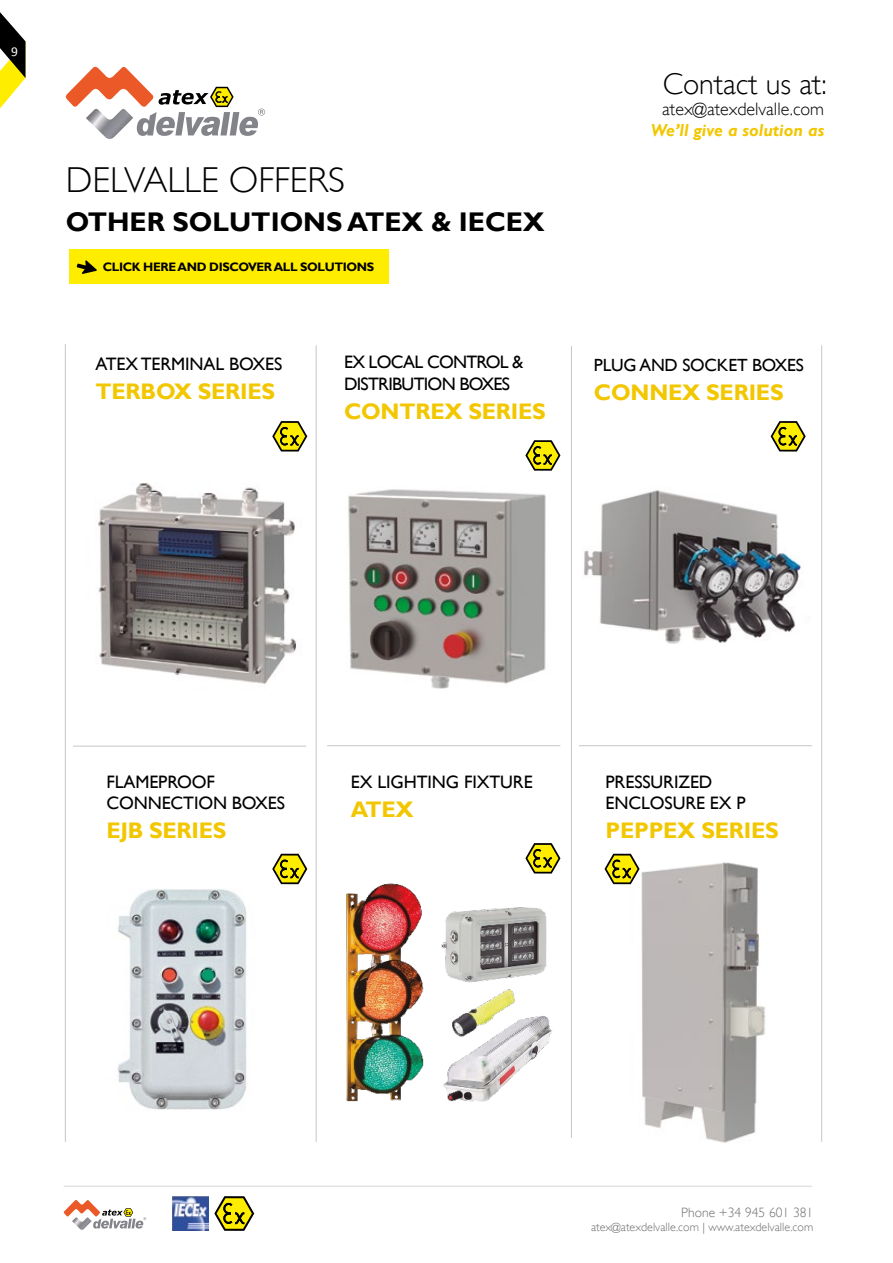
<style>
.page{position:relative;width:893px;height:1263px;background:#fff}
.page>*{position:absolute;margin:0;border:0;box-sizing:border-box;transform-origin:0 0}
.t1{font:300 36px "Gill Sans";color:#000}
.t2{font:300 30px "Gill Sans";color:#000}
.t3{font:700 27px "Gill Sans";color:#000}
.t4{font:700 22.5px "Gill Sans";letter-spacing:-.01em;color:#f2c700}
.t5{font:18px/21px "Gill Sans";letter-spacing:-.005em;color:#000}
.t6{font:18px/21.6px "Gill Sans";letter-spacing:-.04em;color:#000}
.t7{font:300 18px "Gill Sans";color:#000}
.t8{font:17.7px "Gill Sans";letter-spacing:-.01em;color:#000}
.t9{font:italic 700 17.4px "Gill Sans";color:#f2c700}
.t10{font:300 13.5px "Gill Sans";color:#706f6f}
.t11{font:13.5px "Calibri";color:#fff}
.t12{font:700 12.3px "Gill Sans";letter-spacing:-.03em;color:#000}
.t13{font:300 12px "Gill Sans";color:#706f6f}
</style>
<div class="page">
<svg style="left:0;top:12px;width:26px;height:97px"></svg>
<svg style="left:63px;top:1200px;width:83px;height:28px"></svg>
<svg style="left:214px;top:1196px;width:40px;height:35px"></svg>
<img style="left:173px;top:1197px;width:35px;height:34px">
<hr style="left:64px;top:1185px;width:748px;height:2px;background:#e3e3e3">
<img style="left:346px;top:883px;width:206px;height:219px">
<img style="left:104px;top:136px;width:11px;height:3px">
<svg style="left:65px;top:66px;width:200px;height:70px"></svg>
<hr style="left:571px;top:346px;width:1px;height:791px;background:#c6c6c6">
<hr style="left:65px;top:344px;width:1px;height:798px;background:#c6c6c6">
<hr style="left:316px;top:345px;width:1px;height:797px;background:#c6c6c6">
<hr style="left:821px;top:345px;width:1px;height:797px;background:#c6c6c6">
<hr style="left:73px;top:746px;width:233px;height:1px;background:#c6c6c6">
<hr style="left:327px;top:745px;width:233px;height:1px;background:#c6c6c6">
<hr style="left:579px;top:745px;width:233px;height:1px;background:#c6c6c6">
<img style="left:98px;top:483px;width:198px;height:201px">
<svg style="left:272px;top:421px;width:35px;height:30px"></svg>
<svg style="left:525px;top:440px;width:35px;height:31px"></svg>
<svg style="left:525px;top:843px;width:35px;height:30px"></svg>
<svg style="left:771px;top:421px;width:35px;height:30px"></svg>
<img style="left:584px;top:490px;width:217px;height:154px">
<svg style="left:272px;top:853px;width:35px;height:31px"></svg>
<img style="left:348px;top:489px;width:198px;height:199px">
<div style="left:69px;top:249px;width:320px;height:34px;background:#ffed00"></div>
<svg style="left:77px;top:260px;width:20px;height:14px"></svg>
<img style="left:117px;top:888px;width:130px;height:222px">
<img style="left:613px;top:862px;width:153px;height:281px">
<svg style="left:604px;top:853px;width:36px;height:31px"></svg>
<p class="t11" style="left:11px;top:43px;width:8px">9</p>
<h1 class="t1" style="left:66px;top:159px;width:281px">DELVALLE OFFERS</h1>
<h3 class="t3" style="left:66px;top:206px;width:481px">OTHER SOLUTIONS ATEX &amp; IECEX</h3>
<p class="t12" style="left:103px;top:259px;width:273px">CLICK HERE AND DISCOVER ALL SOLUTIONS</p>
<p class="t5" style="left:96px;top:354px;width:188px">ATEX TERMINAL BOXES</p>
<p class="t4" style="left:96px;top:378px;width:181px">TERBOX SERIES</p>
<p class="t6" style="left:344px;top:352px;width:181px">EX LOCAL CONTROL &amp;<br>DISTRIBUTION BOXES</p>
<p class="t4" style="left:344px;top:398px;width:203px">CONTREX SERIES</p>
<h2 class="t2" style="left:663px;top:66px;width:165px">Contact us at:</h2>
<p class="t7" style="left:662px;top:99px;width:163px">atex@atexdelvalle.com</p>
<p class="t9" style="left:651px;top:120px;width:175px">We’ll give a solution as</p>
<p class="t8" style="left:594px;top:355px;width:211px">PLUG AND SOCKET BOXES</p>
<p class="t4" style="left:594px;top:379px;width:191px">CONNEX SERIES</p>
<p class="t5" style="left:106px;top:771px;width:180px">FLAMEPROOF<br>CONNECTION BOXES</p>
<p class="t4" style="left:106px;top:817px;width:122px">EJB SERIES</p>
<p class="t5" style="left:351px;top:771px;width:183px">EX LIGHTING FIXTURE</p>
<p class="t4" style="left:351px;top:796px;width:64px">ATEX</p>
<p class="t5" style="left:605px;top:771px;width:142px">PRESSURIZED<br>ENCLOSURE EX P</p>
<p class="t4" style="left:605px;top:817px;width:175px">PEPPEX SERIES</p>
<p class="t10" style="left:681px;top:1205px;width:134px">Phone +34 945 601 381</p>
<p class="t13" style="left:591px;top:1220px;width:224px">atex@atexdelvalle.com | www.atexdelvalle.com</p>
</div>
